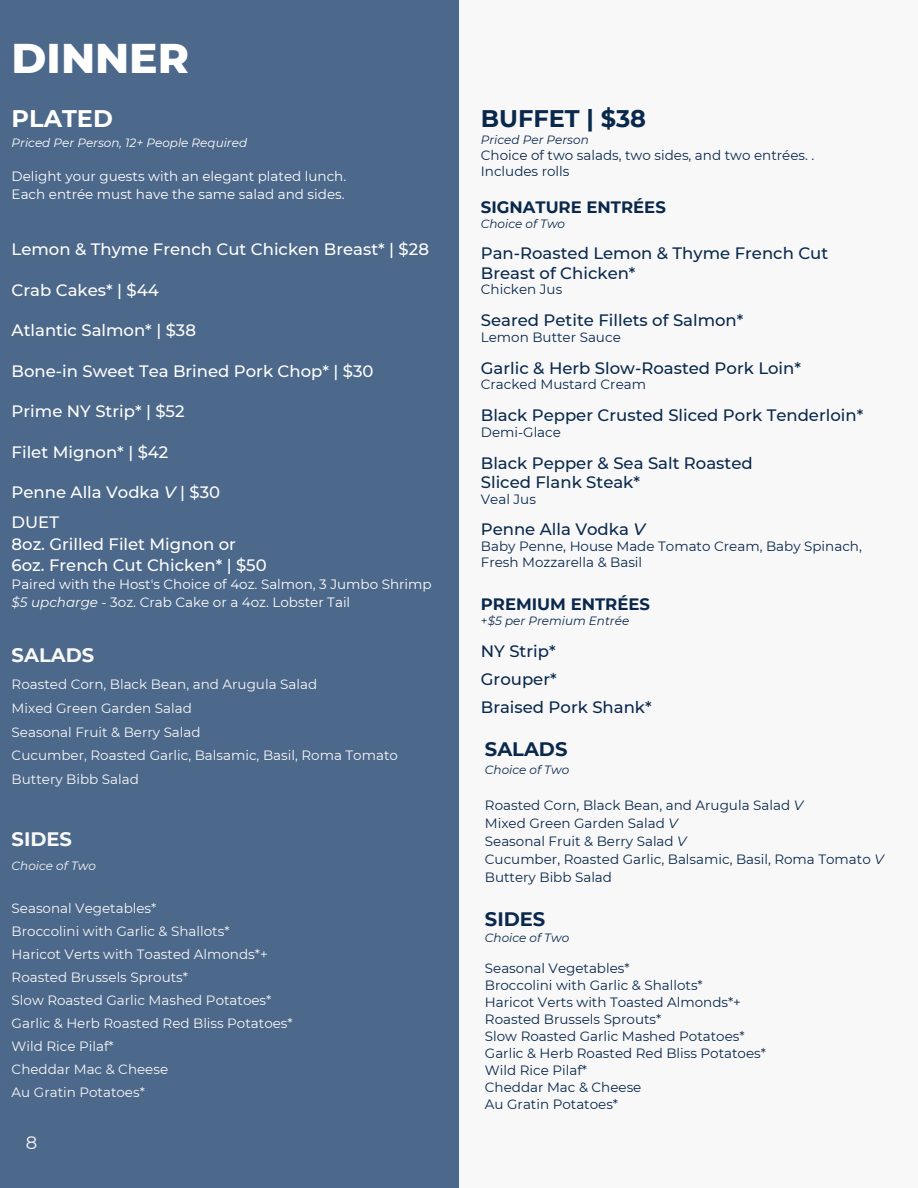
<style>
.page{position:relative;width:918px;height:1188px;background:#f8f8f8}
.page>*{position:absolute;margin:0;border:0;box-sizing:border-box;transform-origin:0 0}
.t1{font:800 42.45px "Montserrat";color:#fff}
.t2{font:700 24px "Montserrat";color:#09284c}
.t3{font:700 24px "Montserrat";color:#fff}
.t4{font:700 19.5px "Montserrat";color:#09284c}
.t5{font:700 19.5px "Montserrat";color:#f8f8f8}
.t6{font:18px "Montserrat";color:#f8f8f8}
.t7{font:500 16.5px/19.4px "Montserrat";color:#09284c}
.t8{font:500 16.5px/30.3px "Montserrat";color:#fff}
.t9{font:700 16.5px "Montserrat";color:#09284c}
.t10{font:13.5px/17px "Montserrat";color:#09284c}
.t11{font:13.5px/23px "Montserrat";color:#f8f8f8}
.t12{font:13.5px/18px "Montserrat";color:#fff}
.t13{font:italic 12px "Montserrat";color:#09284c}
.t14{font:italic 12px "Montserrat";color:#fff}
.t15{font:italic 12px "Montserrat";color:#f8f8f8}
.s1{font-style:italic}
.s2{font-style:normal}
</style>
<div class="page">
<div style="left:0;top:0;width:459px;height:1188px;background:#4c688a"></div>
<h1 class="t1" style="left:12px;top:32px;width:179px">DINNER</h1>
<h2 class="t3" style="left:12px;top:104px;width:103px">PLATED</h2>
<p class="t14" style="left:12px;top:135px;width:237px">Priced Per Person, 12+ People Required</p>
<p class="t12" style="left:12px;top:167px;width:336px">Delight your guests with an elegant plated lunch.<br>Each entrée must have the same salad and sides.</p>
<p class="t8" style="left:12px;top:234px;width:419px">Lemon &amp; Thyme French Cut Chicken Breast* | $28</p>
<p class="t8" style="left:12px;top:275px;width:149px">Crab Cakes* | $44</p>
<p class="t8" style="left:12px;top:315px;width:186px">Atlantic Salmon* | $38</p>
<p class="t8" style="left:12px;top:356px;width:363px">Bone-in Sweet Tea Brined Pork Chop* | $30</p>
<p class="t8" style="left:12px;top:396px;width:174px">Prime NY Strip* | $52</p>
<p class="t8" style="left:12px;top:437px;width:158px">Filet Mignon* | $42</p>
<p class="t8" style="left:12px;top:477px;width:210px">Penne Alla Vodka <span class="s1">V</span> | $30<br>DUET</p>
<p class="t8" style="left:12px;top:533px;width:257px;line-height:21.3px">8oz. Grilled Filet Mignon or<br>6oz. French Cut Chicken* | $50</p>
<p class="t12" style="left:12px;top:575px;width:422px">Paired with the Host's Choice of 4oz. Salmon, 3 Jumbo Shrimp <span class="s1">$5 upcharge</span> - 3oz. Crab Cake or a 4oz. Lobster Tail</p>
<h3 class="t5" style="left:12px;top:644px;width:84px">SALADS</h3>
<p class="t11" style="left:12px;top:673px;width:388px;line-height:23.7px">Roasted Corn, Black Bean, and Arugula Salad<br>Mixed Green Garden Salad<br>Seasonal Fruit &amp; Berry Salad<br>Cucumber, Roasted Garlic, Balsamic, Basil, Roma Tomato Buttery Bibb Salad</p>
<h3 class="t5" style="left:12px;top:827px;width:62px">SIDES</h3>
<p class="t15" style="left:12px;top:858px;width:86px">Choice of Two</p>
<p class="t11" style="left:12px;top:897px;width:283px">Seasonal Vegetables*<br>Broccolini with Garlic &amp; Shallots*<br>Haricot Verts with Toasted Almonds*+<br>Roasted Brussels Sprouts*<br>Slow Roasted Garlic Mashed Potatoes*<br>Garlic &amp; Herb Roasted Red Bliss Potatoes*<br>Wild Rice Pilaf*<br>Cheddar Mac &amp; Cheese<br>Au Gratin Potatoes*</p>
<h3 class="t6" style="left:26px;top:1132px;width:13px">8</h3>
<h2 class="t2" style="left:481px;top:104px;width:167px">BUFFET | $38</h2>
<p class="t13" style="left:481px;top:133px;width:109px">Priced Per Person</p>
<p class="t10" style="left:481px;top:147px;width:335px;line-height:16px">Choice of two salads, two sides, and two entrées. .<br>Includes rolls</p>
<p class="t9" style="left:481px;top:197px;width:187px">SIGNATURE ENTRÉES</p>
<p class="t13" style="left:481px;top:216px;width:86px">Choice of Two</p>
<p class="t7" style="left:481px;top:244px;width:349px">Pan-Roasted Lemon &amp; Thyme French Cut<br>Breast of Chicken*</p>
<p class="t10" style="left:481px;top:281px;width:83px">Chicken Jus</p>
<p class="t7" style="left:481px;top:311px;width:264px">Seared Petite Fillets of Salmon*</p>
<p class="t10" style="left:481px;top:328px;width:141px">Lemon Butter Sauce</p>
<p class="t7" style="left:481px;top:358px;width:322px">Garlic &amp; Herb Slow-Roasted Pork Loin*</p>
<p class="t10" style="left:481px;top:376px;width:167px">Cracked Mustard Cream</p>
<p class="t7" style="left:481px;top:406px;width:384px">Black Pepper Crusted Sliced Pork Tenderloin*</p>
<p class="t10" style="left:481px;top:423px;width:82px">Demi-Glace</p>
<p class="t7" style="left:481px;top:453px;width:273px">Black Pepper &amp; Sea Salt Roasted<br>Sliced Flank Steak*</p>
<p class="t10" style="left:481px;top:490px;width:57px">Veal Jus</p>
<p class="t7" style="left:481px;top:520px;width:166px">Penne Alla Vodka <span class="s1">V</span></p>
<p class="t10" style="left:481px;top:538px;width:383px;line-height:15.6px">Baby Penne, House Made Tomato Cream, Baby Spinach,<br>Fresh Mozzarella &amp; Basil</p>
<p class="t9" style="left:481px;top:595px;width:171px">PREMIUM ENTRÉES</p>
<p class="t13" style="left:481px;top:614px;width:150px"><span class="s2">+</span>$5 per Premium Entrée</p>
<p class="t7" style="left:481px;top:637px;width:172px;line-height:28px">NY Strip*<br>Grouper*<br>Braised Pork Shank*</p>
<h3 class="t4" style="left:485px;top:737px;width:84px">SALADS</h3>
<p class="t13" style="left:485px;top:763px;width:86px">Choice of Two</p>
<p class="t10" style="left:485px;top:796px;width:400px;line-height:18px">Roasted Corn, Black Bean, and Arugula Salad <span class="s1">V<br></span>Mixed Green Garden Salad <span class="s1">V<br></span>Seasonal Fruit &amp; Berry Salad <span class="s1">V<br></span>Cucumber, Roasted Garlic, Balsamic, Basil, Roma Tomato <span class="s1">V </span>Buttery Bibb Salad</p>
<h3 class="t4" style="left:485px;top:907px;width:62px">SIDES</h3>
<p class="t13" style="left:485px;top:930px;width:86px">Choice of Two</p>
<p class="t10" style="left:485px;top:959px;width:283px">Seasonal Vegetables*<br>Broccolini with Garlic &amp; Shallots*<br>Haricot Verts with Toasted Almonds*+<br>Roasted Brussels Sprouts*<br>Slow Roasted Garlic Mashed Potatoes*<br>Garlic &amp; Herb Roasted Red Bliss Potatoes*<br>Wild Rice Pilaf*<br>Cheddar Mac &amp; Cheese<br>Au Gratin Potatoes*</p>
</div>
